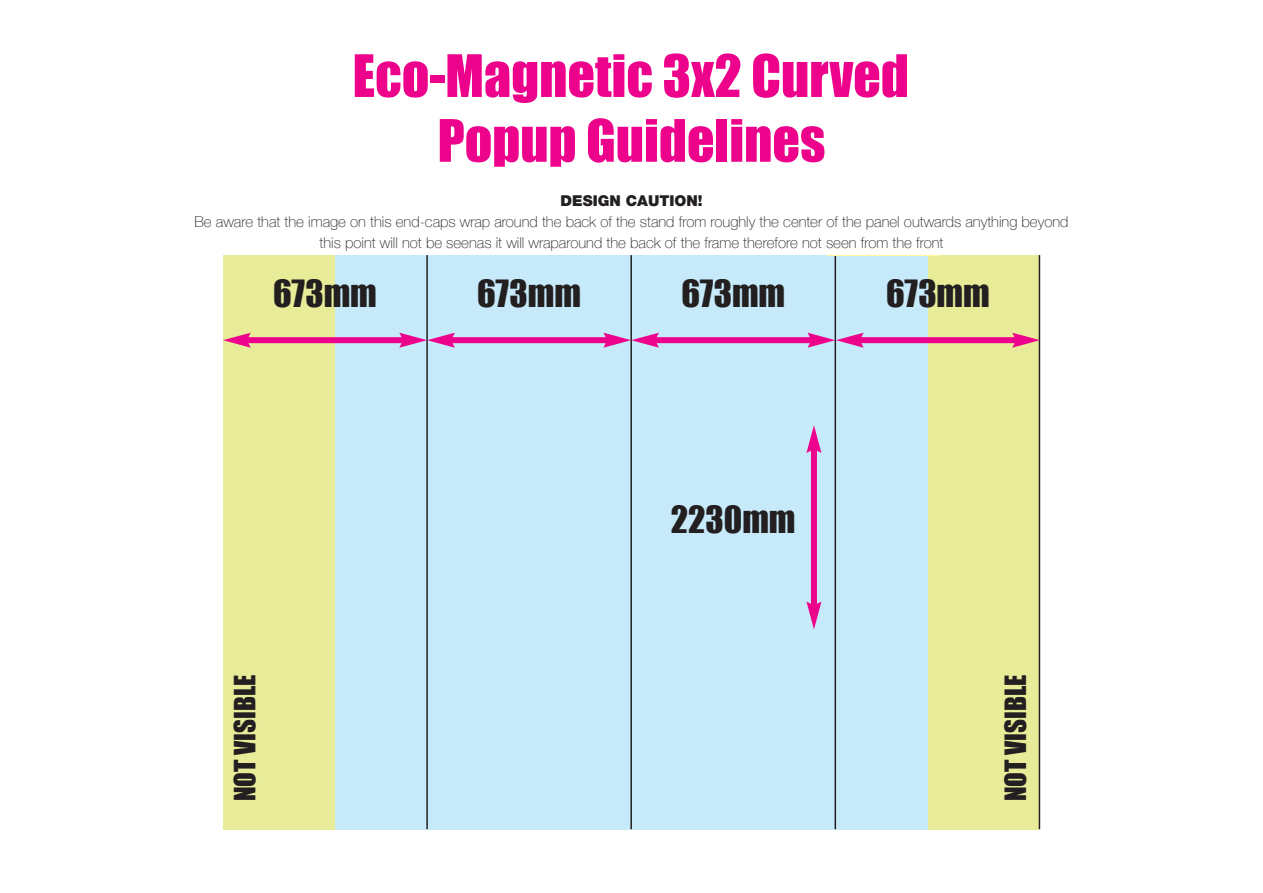
<style>
.page{position:relative;width:1263px;height:893px;background:#fff}
.page>*{position:absolute;margin:0;border:0;box-sizing:border-box;transform-origin:0 0}
.t1{font:54px/64.8px "Impact";color:#ed028c;text-align:center}
.t2{font:34.5px "Impact";color:#231f20}
.t3{font:27px "Impact";color:#231f20}
.t4{font:100 15px/21.3px "Helvetica Neue";color:#231f20;text-align:center}
.t5{font:900 15px "Helvetica Neue";color:#231f20}
</style>
<div class="page">
<div style="left:223px;top:255px;width:816px;height:574px;background:#c6eafa"></div>
<div style="left:929px;top:255px;width:111px;height:574px;background:#e8ec99"></div>
<hr style="left:426px;top:255px;width:2px;height:574px;background:#231f20">
<hr style="left:630px;top:255px;width:2px;height:574px;background:#231f20">
<hr style="left:834px;top:255px;width:2px;height:574px;background:#231f20">
<hr style="left:1039px;top:255px;width:1px;height:574px;background:#231f20">
<div style="left:450px;top:337px;width:159px;height:6px;background:#ed028c"></div>
<div style="left:654px;top:337px;width:159px;height:6px;background:#ed028c"></div>
<svg style="left:603px;top:333px;width:56px;height:15px"></svg>
<div style="left:811px;top:448px;width:6px;height:159px;background:#ed028c"></div>
<svg style="left:806px;top:602px;width:15px;height:27px"></svg>
<svg style="left:806px;top:425px;width:15px;height:28px"></svg>
<div style="left:223px;top:255px;width:111px;height:574px;background:#e8ec99"></div>
<div style="left:245px;top:337px;width:160px;height:6px;background:#ed028c"></div>
<svg style="left:223px;top:333px;width:28px;height:15px"></svg>
<svg style="left:399px;top:333px;width:56px;height:15px"></svg>
<div style="left:858px;top:337px;width:159px;height:6px;background:#ed028c"></div>
<svg style="left:807px;top:333px;width:57px;height:15px"></svg>
<svg style="left:1012px;top:333px;width:28px;height:15px"></svg>
<h1 class="t1" style="left:353px;top:42px;width:558px">Eco-Magnetic 3x2 Curved<br>Popup Guidelines</h1>
<p class="t5" style="left:560px;top:192px;width:143px">DESIGN CAUTION!</p>
<p class="t4" style="left:194px;top:210px;width:876px">Be aware that the image on this end-caps wrap around the back of the stand from roughly the center of the panel outwards anything beyond this point will not be seenas it will wraparound the back of the frame therefore not seen from the front</p>
<h2 class="t2" style="left:273px;top:267px;width:105px">673mm</h2>
<h3 class="t3" style="left:224px;top:801px;width:128px;rotate:-90deg">NOT VISIBLE</h3>
<h2 class="t2" style="left:477px;top:267px;width:105px">673mm</h2>
<h2 class="t2" style="left:681px;top:267px;width:105px">673mm</h2>
<h2 class="t2" style="left:671px;top:493px;width:126px">2230mm</h2>
<h2 class="t2" style="left:886px;top:267px;width:105px">673mm</h2>
<h3 class="t3" style="left:995px;top:801px;width:128px;rotate:-90deg">NOT VISIBLE</h3>
</div>
